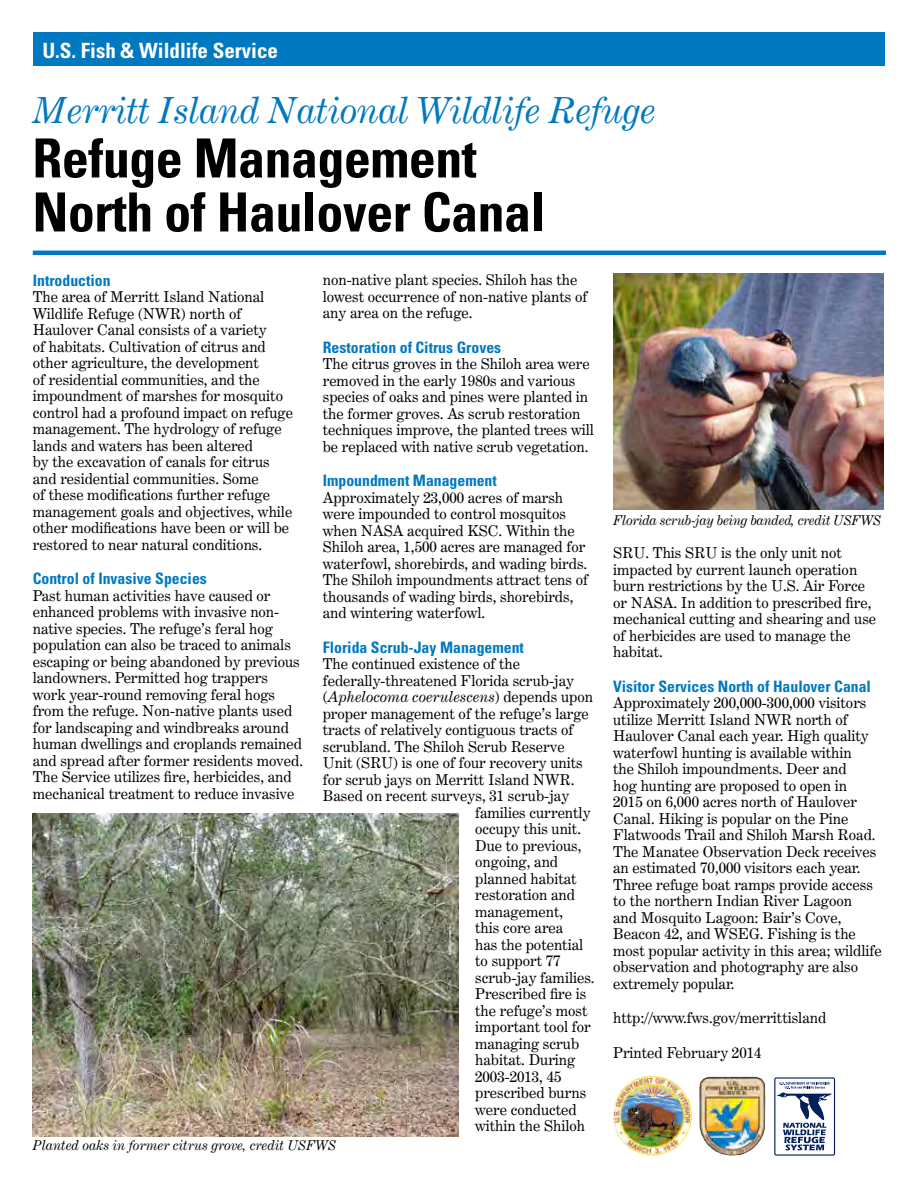
<style>
.page{position:relative;width:918px;height:1188px;background:#fff}
.page>*{position:absolute;margin:0;border:0;box-sizing:border-box;transform-origin:0 0}
.t1{font:700 condensed 54px/54px "Univers";letter-spacing:-.01em;color:#000}
.t2{font:italic 36px "Century Expanded BT";letter-spacing:-.01em;color:#0079c1}
.t3{font:700 condensed 21px "Univers";color:#fff}
.t4{font:700 condensed 15.75px "Univers";color:#0079c1}
.t5{font:15px/16.5px "Century Expanded BT";color:#000}
.t6{font:italic 15px "Century Expanded BT";color:#000}
.t7{font:italic 13.5px "Century Expanded BT";color:#000}
.t8{font:italic 13.5px "Century Expanded BT";letter-spacing:-.02em;color:#000}
.s1{font-style:normal}
</style>
<div class="page">
<div style="left:33px;top:32px;width:852px;height:34px;background:#0079c1"></div>
<img style="left:613px;top:1076px;width:79px;height:80px">
<img style="left:699px;top:1077px;width:66px;height:79px">
<svg style="left:774px;top:1077px;width:61px;height:79px"></svg>
<hr style="left:33px;top:251px;width:853px;height:4px;background:#0079c1">
<img style="left:33px;top:814px;width:426px;height:322px">
<img style="left:613px;top:273px;width:270px;height:237px">
<h3 class="t3" style="left:42px;top:38px;width:237px">U.S. Fish &amp; Wildlife Service</h3>
<h2 class="t2" style="left:32px;top:88px;width:625px">Merritt Island National Wildlife Refuge</h2>
<h1 class="t1" style="left:32px;top:131px;width:515px">Refuge Management<br>North of Haulover Canal</h1>
<p class="t4" style="left:33px;top:270px;width:79px">Introduction</p>
<p class="t5" style="left:33px;top:289px;width:262px">The area of Merritt Island National Wildlife Refuge (NWR) north of Haulover Canal consists of a variety<br>of habitats. Cultivation of citrus and other agriculture, the development<br>of residential communities, and the impoundment of marshes for mosquito control had a profound impact on refuge management. The hydrology of refuge lands and waters has been altered<br>by the excavation of canals for citrus and residential communities. Some<br>of these modifications further refuge management goals and objectives, while other modifications have been or will be restored to near natural conditions.</p>
<p class="t4" style="left:33px;top:569px;width:176px">Control of Invasive Species</p>
<p class="t5" style="left:33px;top:587px;width:272px">Past human activities have caused or enhanced problems with invasive non&shy;native species. The refuge’s feral hog population can also be traced to animals escaping or being abandoned by previous landowners. Permitted hog trappers work year-round removing feral hogs from the refuge. Non-native plants used for landscaping and windbreaks around human dwellings and croplands remained and spread after former residents moved.<br>The Service utilizes fire, herbicides, and mechanical treatment to reduce invasive</p>
<p class="t5" style="left:323px;top:272px;width:266px">non-native plant species. Shiloh has the lowest occurrence of non-native plants of any area on the refuge.</p>
<p class="t4" style="left:323px;top:338px;width:180px">Restoration of Citrus Groves</p>
<p class="t5" style="left:323px;top:356px;width:273px">The citrus groves in the Shiloh area were removed in the early 1980s and various species of oaks and pines were planted in the former groves. As scrub restoration techniques improve, the planted trees will be replaced with native scrub vegetation.</p>
<p class="t4" style="left:323px;top:471px;width:176px">Impoundment Management</p>
<p class="t5" style="left:323px;top:489px;width:267px">Approximately 23,000 acres of marsh were impounded to control mosquitos when NASA acquired KSC. Within the Shiloh area, 1,500 acres are managed for waterfowl, shorebirds, and wading birds.<br>The Shiloh impoundments attract tens of thousands of wading birds, shorebirds, and wintering waterfowl.</p>
<p class="t4" style="left:323px;top:638px;width:203px">Florida Scrub-Jay Management</p>
<p class="t5" style="left:323px;top:656px;width:199px">The continued existence of the</p>
<p class="t5" style="left:323px;top:672px;width:253px">federally-threatened Florida scrub-jay</p>
<p class="t6" style="left:323px;top:688px;width:272px"><span class="s1">(</span>Aphelocoma coerulescens<span class="s1">) depends upon</span></p>
<p class="t5" style="left:323px;top:705px;width:268px">proper management of the refuge’s large</p>
<p class="t5" style="left:323px;top:722px;width:252px">tracts of relatively contiguous tracts of</p>
<p class="t5" style="left:323px;top:738px;width:244px">scrubland. The Shiloh Scrub Reserve</p>
<p class="t5" style="left:323px;top:755px;width:262px">Unit (SRU) is one of four recovery units</p>
<p class="t5" style="left:323px;top:771px;width:253px">for scrub jays on Merritt Island NWR.</p>
<p class="t5" style="left:323px;top:788px;width:248px">Based on recent surveys, 31 scrub-jay</p>
<p class="t5" style="left:475px;top:804px;width:117px">families currently</p>
<p class="t5" style="left:475px;top:821px;width:107px">occupy this unit.</p>
<p class="t5" style="left:475px;top:837px;width:108px">Due to previous,</p>
<p class="t5" style="left:475px;top:854px;width:84px">ongoing, and</p>
<p class="t5" style="left:475px;top:870px;width:103px">planned habitat</p>
<p class="t5" style="left:475px;top:887px;width:101px">restoration and</p>
<p class="t5" style="left:475px;top:903px;width:89px">management,</p>
<p class="t5" style="left:475px;top:920px;width:90px">this core area</p>
<p class="t5" style="left:475px;top:936px;width:110px">has the potential</p>
<p class="t5" style="left:475px;top:953px;width:87px">to support 77</p>
<p class="t5" style="left:475px;top:969px;width:121px">scrub-jay families.</p>
<p class="t5" style="left:475px;top:986px;width:113px">Prescribed fire is</p>
<p class="t5" style="left:475px;top:1002px;width:114px">the refuge’s most</p>
<p class="t5" style="left:475px;top:1019px;width:117px">important tool for</p>
<p class="t5" style="left:475px;top:1035px;width:106px">managing scrub</p>
<p class="t5" style="left:475px;top:1052px;width:102px">habitat. During</p>
<p class="t5" style="left:475px;top:1068px;width:88px">2003-2013, 45</p>
<p class="t5" style="left:475px;top:1085px;width:113px">prescribed burns</p>
<p class="t5" style="left:475px;top:1101px;width:103px">were conducted</p>
<p class="t5" style="left:475px;top:1118px;width:111px">within the Shiloh</p>
<p class="t7" style="left:32px;top:1137px;width:305px">Planted oaks in former citrus grove, credit USFWS</p>
<p class="t8" style="left:613px;top:512px;width:269px">Florida scrub-jay being banded, credit USFWS</p>
<p class="t5" style="left:613px;top:544px;width:265px">SRU. This SRU is the only unit not impacted by current launch operation burn restrictions by the U.S. Air Force or NASA. In addition to prescribed fire, mechanical cutting and shearing and use of herbicides are used to manage the habitat.</p>
<p class="t4" style="left:613px;top:676px;width:259px">Visitor Services North of Haulover Canal</p>
<p class="t5" style="left:613px;top:694px;width:270px">Approximately 200,000-300,000 visitors utilize Merritt Island NWR north of Haulover Canal each year. High quality waterfowl hunting is available within<br>the Shiloh impoundments. Deer and<br>hog hunting are proposed to open in<br>2015 on 6,000 acres north of Haulover Canal. Hiking is popular on the Pine Flatwoods Trail and Shiloh Marsh Road.<br>The Manatee Observation Deck receives an estimated 70,000 visitors each year.<br>Three refuge boat ramps provide access to the northern Indian River Lagoon<br>and Mosquito Lagoon: Bair’s Cove, Beacon 42, and WSEG. Fishing is the most popular activity in this area; wildlife observation and photography are also extremely popular.</p>
<p class="t5" style="left:613px;top:1009px;width:215px">http://www.fws.gov/merrittisland</p>
<p class="t5" style="left:613px;top:1044px;width:150px">Printed February 2014</p>
</div>
